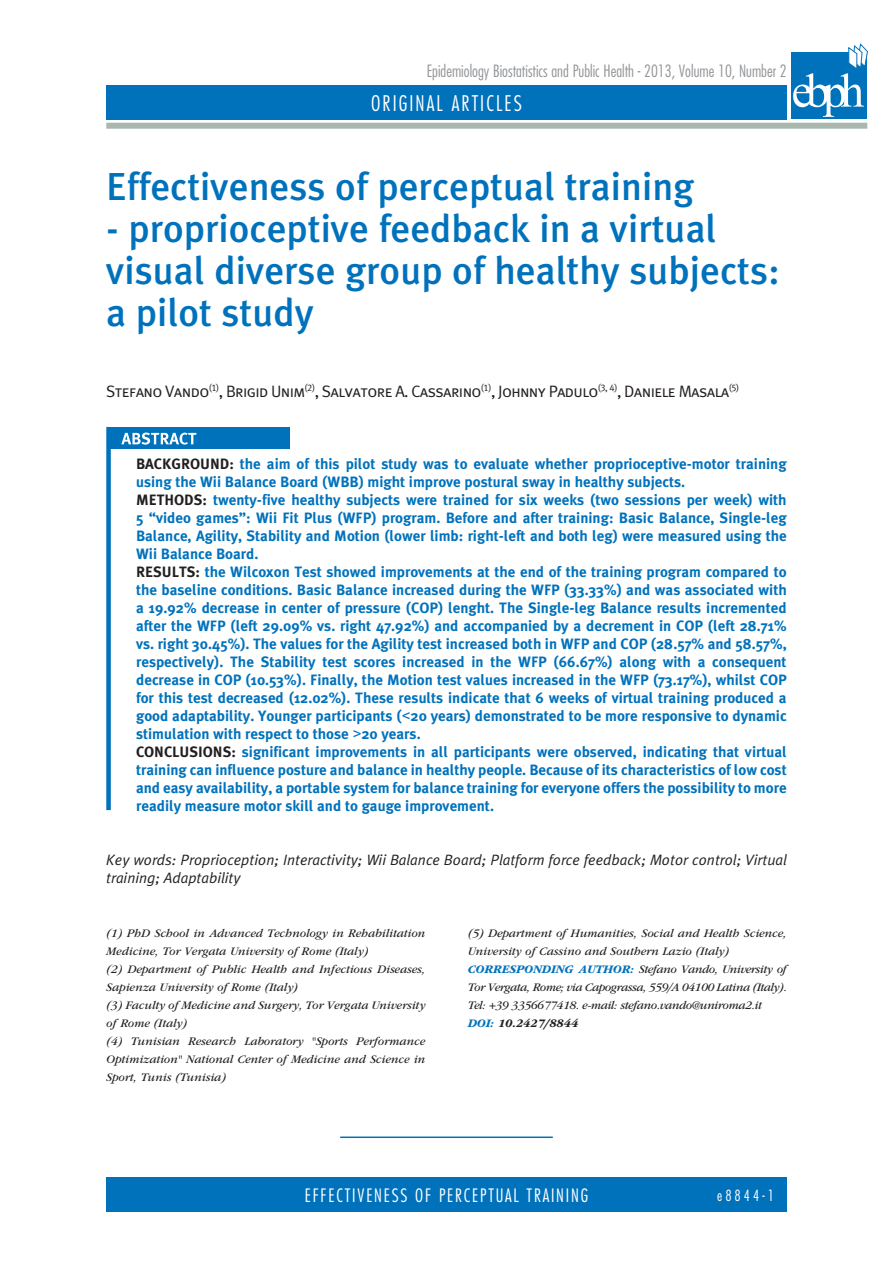
<style>
.page{position:relative;width:893px;height:1263px;background:#fff}
.page>*{position:absolute;margin:0;border:0;box-sizing:border-box;transform-origin:0 0}
.t1{font:500 39px/42px "Meta Plus";color:#0072bc}
.t2{font:300 condensed 21px "Futura Std";letter-spacing:.1em;color:#fff}
.t3{font:300 condensed 18px "Futura Std";letter-spacing:.1em;color:#fff}
.t4{font:16.5px "Meta Plus Normal Caps";letter-spacing:-.04em;color:#231f20}
.t5{font:300 condensed 16.5px "Futura Std";color:#939598}
.t6{font:700 15px/18px "Meta Plus";color:#0072bc}
.t7{font:italic 15px/18px "Meta Plus Normal";color:#231f20}
.t8{font:300 condensed 15px "Futura Std";letter-spacing:.2em;color:#fff}
.t9{font:italic 12px/18px "ITC Garamond Std";color:#231f20}
.t10{font:italic 12px/18px "ITC Garamond Std";letter-spacing:-.03em;color:#231f20}
.s1{color:#231f20}
.s2{font-family:"Arial";font-weight:400}
.s3{font-weight:700;color:#0072bc}
.s4{font-weight:700}
</style>
<div class="page">
<div style="left:106px;top:85px;width:681px;height:34px;background:#0072bc"></div>
<div style="left:106px;top:1178px;width:681px;height:34px;background:#0072bc"></div>
<div style="left:106px;top:123px;width:761px;height:6px;background:#a9b7ae"></div>
<div style="left:791px;top:52px;width:76px;height:67px;background:#0072bc"></div>
<svg style="left:793px;top:43px;width:75px;height:74px"></svg>
<div style="left:109px;top:427px;width:181px;height:21px;background:#0072bc"></div>
<svg style="left:121px;top:432px;width:76px;height:13px"></svg>
<div style="left:106px;top:427px;width:5px;height:383px;background:#0072bc"></div>
<hr style="left:340px;top:1136px;width:213px;height:2px;background:#0072bc">
<p class="t5" style="left:427px;top:62px;width:361px">Epidemiology Biostatistics and Public Health - 2013, Volume 10, Number 2</p>
<h2 class="t2" style="left:371px;top:91px;width:152px">ORIGINAL ARTICLES</h2>
<h1 class="t1" style="left:106px;top:165px;width:589px">Effectiveness of perceptual training</h1>
<h1 class="t1" style="left:106px;top:207px;width:675px">- proprioceptive feedback in a virtual visual diverse group of healthy subjects: a pilot study</h1>
<p class="t4" style="left:106px;top:381px;width:634px">Stefano Vando<sup>(1)</sup>, Brigid Unim<sup>(2)</sup>, Salvatore A. Cassarino<sup>(1)</sup>, Johnny Padulo<sup>(3,</sup> <sup>4)</sup>, Daniele Masala<sup>(5)</sup></p>
<p class="t6" style="left:136px;top:454px;width:652px"><span class="s1">Background:</span> the aim of this pilot study was to evaluate whether proprioceptive-motor training using the Wii Balance Board (WBB) might improve postural sway in healthy subjects.<br><span class="s1">Methods:</span> twenty-five healthy subjects were trained for six weeks (two sessions per week) with 5 “video games”: Wii Fit Plus (WFP) program. Before and after training: Basic Balance, Single-leg Balance, Agility, Stability and Motion (lower limb: right-left and both leg) were measured using the Wii Balance Board.<br><span class="s1">Results:</span> the Wilcoxon Test showed improvements at the end of the training program compared to the baseline conditions. Basic Balance increased during the WFP (33.33%) and was associated with a 19.92% decrease in center of pressure (CO P) lenght. The Single-leg Balance results incremented after the WFP (left 29.09% vs. right 47.92%) and accompanied by a decrement in CO P (left 28.71% vs. right 30.45%). The values for the Agility test increased both in WFP and CO P (28.57% and 58.57%, respectively). The Stability test scores increased in the WFP (66.67%) along with a consequent decrease in CO P (10.53%). Finally, the Motion test values increased in the WFP (73.17%), whilst CO P for this test decreased (12.02%). These results indicate that 6 weeks of virtual training produced a good adaptability. Younger participants (<span class="s2">&lt;</span>20 years) demonstrated to be more responsive to dynamic stimulation with respect to those <span class="s2">&gt;</span>20 years.<br><span class="s1">ConclusionS:</span> significant improvements in all participants were observed, indicating that virtual training can influence posture and balance in healthy people. Because of its characteristics of low cost and easy availability, a portable system for balance training for everyone offers the possibility to more readily measure motor skill and to gauge improvement.</p>
<p class="t7" style="left:106px;top:850px;width:682px">Key words: Proprioception; Interactivity; Wii Balance Board; Platform force feedback; Motor control; Virtual training; Adaptability</p>
<p class="t9" style="left:106px;top:924px;width:320px">(1) PhD School in Advanced Technology in Rehabilitation Medicine, Tor Vergata University of Rome (Italy)<br>(2) Department of Public Health and Infectious Diseases, Sapienza University of Rome (Italy)<br>(3) Faculty of Medicine and Surgery, Tor Vergata University of Rome (Italy)<br>(4) Tunisian Research Laboratory "Sports Performance Optimization" National Center of Medicine and Science in Sport, Tunis (Tunisia)</p>
<p class="t10" style="left:468px;top:924px;width:320px">(5) Department of Humanities, Social and Health Science, University of Cassino and Southern Lazio (Italy)<br><span class="s3">CORRESPONDING AUTHOR:</span> Stefano Vando, University of Tor Vergata, Rome; via Capograssa, 559/A 04100 Latina (Italy).<br>Tel: +39 3356677418. e-mail: stefano.vando@uniroma2.it <span class="s3">DOI:</span> <span class="s4">10.2427/8844</span></p>
<p class="t3" style="left:305px;top:1185px;width:33px">Effectiveness</p>
<p class="t3" style="left:415px;top:1185px;width:33px">of percept</p>
<p class="t3" style="left:496px;top:1185px;width:40px">ual training</p>
<p class="t8" style="left:717px;top:1187px;width:58px">e8844-1</p>
</div>
